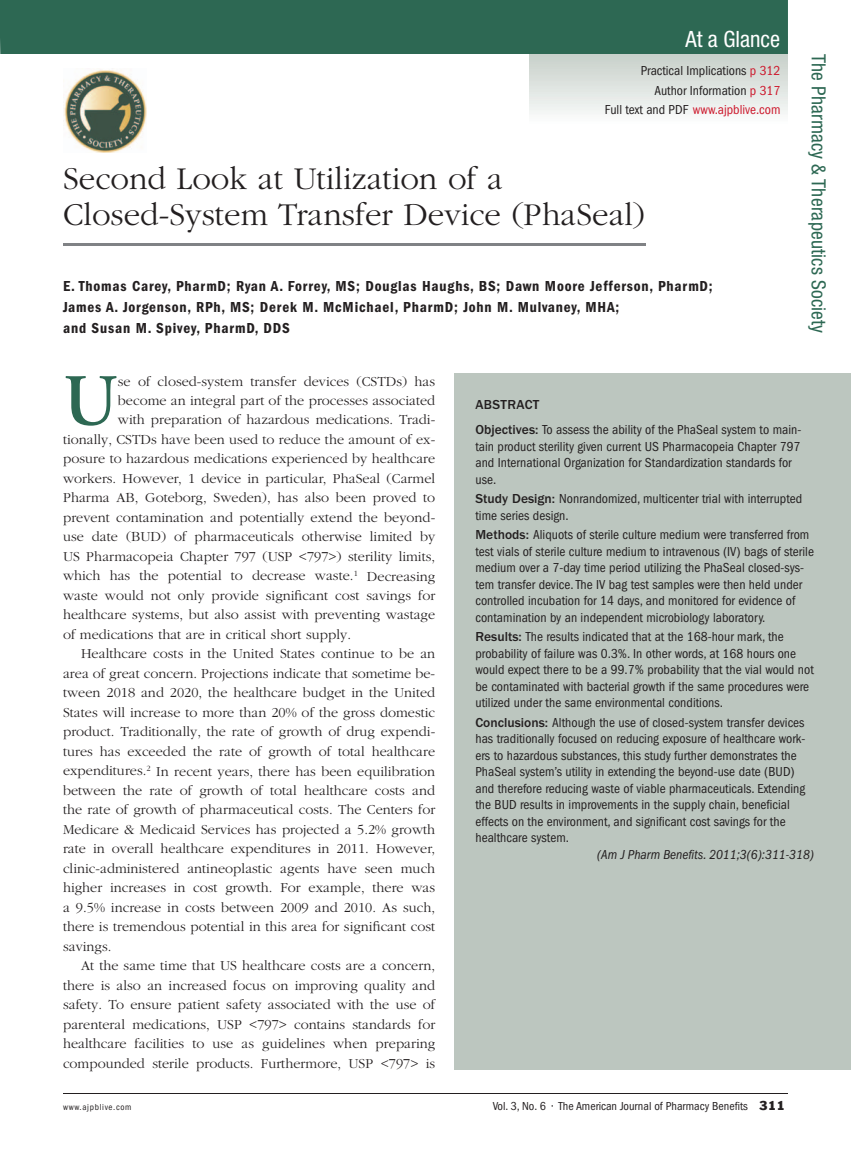
<style>
.page{position:relative;width:851px;height:1161px;background:#fff}
.page>*{position:absolute;margin:0;border:0;box-sizing:border-box;transform-origin:0 0}
.t1{font:600 73.05px "Adobe Garamond";color:#2d6853}
.t2{font:300 33px/36px "Garamond";color:#231f20}
.t3{font:condensed 22.5px "Helvetica Neue";color:#fff}
.t4{font:condensed 19.5px "Helvetica Neue";letter-spacing:.01em;color:#2d6853}
.t5{font:600 condensed 15px/21px "Franklin Gothic";letter-spacing:.055em;color:#231f20}
.t6{font:300 14.25px "Garamond";letter-spacing:.005em;color:#231f20}
.t7{font:condensed 13.5px/16.5px "Franklin Gothic";color:#231f20}
.t8{font:italic condensed 13.5px "Franklin Gothic";color:#231f20}
.t9{font:condensed 12px "Franklin Gothic";color:#231f20}
.t10{font:condensed 9px "Franklin Gothic";letter-spacing:.075em;color:#231f20}
.s1{color:#cd182c}
.s2{font-weight:500;font-stretch:normal}
.s3{font-family:"Franklin Gothic BT";font-stretch:normal}
</style>
<div class="page">
<svg style="left:529px;top:54px;width:259px;height:60px;background:#dde2de"></svg>
<div style="left:0;top:0;width:788px;height:54px;background:#2d6853"></div>
<div style="left:454px;top:374px;width:396px;height:696px;background:#bcc6bf"></div>
<hr style="left:63px;top:243px;width:582px;height:3px;background:#808285">
<img style="left:63px;top:70px;width:84px;height:83px">
<hr style="left:63px;top:1093px;width:725px;height:1px;background:#231f20">
<h3 class="t3" style="left:685px;top:26px;width:96px">At a Glance</h3>
<p class="t7" style="left:605px;top:61px;width:177px;line-height:19.5px;text-align:right">Practical Implications <span class="s1">p 312<br></span>Author Information <span class="s1">p 317<br></span>Full text and PDF <span class="s1">www.ajpblive.com</span></p>
<h2 class="t2" style="left:63px;top:162px;width:583px">Second Look at Utilization of a<br>Closed-System Transfer Device (PhaSeal)</h2>
<p class="t5" style="left:63px;top:276px;width:651px">E. Thomas Carey, PharmD; Ryan A. Forrey, MS; Douglas Haughs, BS; Dawn Moore Jefferson, PharmD;<br>James A. Jorgenson, RPh, MS; Derek M. McMichael, PharmD; John M. Mulvaney, MHA;<br>and Susan M. Spivey, PharmD, DDS</p>
<h3 class="t4" style="left:829px;top:54px;width:281px;rotate:90deg">The Pharmacy &amp; Therapeutics Society</h3>
<h1 class="t1" style="left:63px;top:361px;width:56px">U</h1>
<p class="t6" style="left:118px;top:374px;width:319px">se of closed-system transfer devices (CSTDs) has</p>
<p class="t6" style="left:118px;top:393px;width:319px">become an integral part of the processes associated</p>
<p class="t6" style="left:118px;top:412px;width:319px">with preparation of hazardous medications. Tradi-</p>
<p class="t6" style="left:63px;top:432px;width:373px">tionally, CSTDs have been used to reduce the amount of ex-</p>
<p class="t6" style="left:63px;top:451px;width:374px">posure to hazardous medications experienced by healthcare</p>
<p class="t6" style="left:63px;top:471px;width:374px">workers. However, 1 device in particular, PhaSeal (Carmel</p>
<p class="t6" style="left:63px;top:490px;width:374px">Pharma AB, Goteborg, Sweden), has also been proved to</p>
<p class="t6" style="left:63px;top:510px;width:373px">prevent contamination and potentially extend the beyond-</p>
<p class="t6" style="left:63px;top:529px;width:373px">use date (BUD) of pharmaceuticals otherwise limited by</p>
<p class="t6" style="left:63px;top:549px;width:373px">US Pharmacopeia Chapter 797 (USP &lt;797&gt;) sterility limits,</p>
<p class="t6" style="left:63px;top:568px;width:374px">which has the potential to decrease waste.<sup>1</sup> Decreasing</p>
<p class="t6" style="left:63px;top:588px;width:373px">waste would not only provide significant cost savings for</p>
<p class="t6" style="left:63px;top:607px;width:373px">healthcare systems, but also assist with preventing wastage</p>
<p class="t6" style="left:63px;top:627px;width:289px">of medications that are in critical short supply.</p>
<p class="t6" style="left:81px;top:646px;width:356px">Healthcare costs in the United States continue to be an</p>
<p class="t6" style="left:63px;top:666px;width:373px">area of great concern. Projections indicate that sometime be-</p>
<p class="t6" style="left:63px;top:685px;width:374px">tween 2018 and 2020, the healthcare budget in the United</p>
<p class="t6" style="left:63px;top:705px;width:373px">States will increase to more than 20% of the gross domestic</p>
<p class="t6" style="left:63px;top:724px;width:373px">product. Traditionally, the rate of growth of drug expendi-</p>
<p class="t6" style="left:63px;top:744px;width:373px">tures has exceeded the rate of growth of total healthcare</p>
<p class="t6" style="left:63px;top:764px;width:374px">expenditures.<sup>2</sup> In recent years, there has been equilibration</p>
<p class="t6" style="left:63px;top:783px;width:373px">between the rate of growth of total healthcare costs and</p>
<p class="t6" style="left:63px;top:802px;width:373px">the rate of growth of pharmaceutical costs. The Centers for</p>
<p class="t6" style="left:63px;top:822px;width:373px">Medicare &amp; Medicaid Services has projected a 5.2% growth</p>
<p class="t6" style="left:63px;top:841px;width:373px">rate in overall healthcare expenditures in 2011. However,</p>
<p class="t6" style="left:63px;top:861px;width:374px">clinic-administered antineoplastic agents have seen much</p>
<p class="t6" style="left:63px;top:880px;width:373px">higher increases in cost growth. For example, there was</p>
<p class="t6" style="left:63px;top:900px;width:374px">a 9.5% increase in costs between 2009 and 2010. As such,</p>
<p class="t6" style="left:63px;top:919px;width:373px">there is tremendous potential in this area for significant cost</p>
<p class="t6" style="left:63px;top:939px;width:50px">savings.</p>
<p class="t6" style="left:81px;top:958px;width:356px">At the same time that US healthcare costs are a concern,</p>
<p class="t6" style="left:63px;top:978px;width:373px">there is also an increased focus on improving quality and</p>
<p class="t6" style="left:63px;top:997px;width:373px">safety. To ensure patient safety associated with the use of</p>
<p class="t6" style="left:63px;top:1017px;width:373px">parenteral medications, USP &lt;797&gt; contains standards for</p>
<p class="t6" style="left:63px;top:1036px;width:374px">healthcare facilities to use as guidelines when preparing</p>
<p class="t6" style="left:63px;top:1056px;width:373px">compounded sterile products. Furthermore, USP &lt;797&gt; is</p>
<p class="t7" style="left:475px;top:392px;width:327px;line-height:25.5px"><span class="s2">ABSTRACT<br>Objectives:</span> To assess the ability of the PhaSeal system to main-</p>
<p class="t7" style="left:475px;top:438px;width:326px">tain product sterility given current US Pharmacopeia Chapter 797 and International Organization for Standardization standards for use.</p>
<p class="t7" style="left:475px;top:491px;width:328px"><span class="s2">Study Design:</span> Nonrandomized, multicenter trial with interrupted time series design.</p>
<p class="t7" style="left:475px;top:527px;width:340px"><span class="s2">Methods:</span> Aliquots of sterile culture medium were transferred from test vials of sterile culture medium to intravenous (IV) bags of sterile medium over a 7-day time period utilizing the PhaSeal closed-sys&shy;tem transfer device. The IV bag test samples were then held under controlled incubation for 14 days, and monitored for evidence of contamination by an independent microbiology laboratory.</p>
<p class="t7" style="left:475px;top:629px;width:340px"><span class="s2">Results:</span> The results indicated that at the 168-hour mark, the probability of failure was 0.3%. In other words, at 168 hours one would expect there to be a 99.7% probability that the vial would not be contaminated with bacterial growth if the same procedures were utilized under the same environmental conditions.</p>
<p class="t7" style="left:475px;top:714px;width:331px"><span class="s2">Conclusions:</span> Although the use of closed-system transfer devices has traditionally focused on reducing exposure of healthcare work&shy;ers to hazardous substances, this study further demonstrates the PhaSeal system’s utility in extending the beyond-use date (BUD) and therefore reducing waste of viable pharmaceuticals. Extending the BUD results in improvements in the supply chain, beneficial effects on the environment, and significant cost savings for the healthcare system.</p>
<p class="t8" style="left:597px;top:847px;width:218px">(Am J Pharm Benefits. 2011;3(6):311-318)</p>
<p class="t10" style="left:63px;top:1102px;width:70px">www.ajpblive.com</p>
<p class="t9" style="left:493px;top:1099px;width:293px">Vol. 3, No. 6 • The American Journal of Pharmacy Benefits <span class="s3">311</span></p>
</div>
